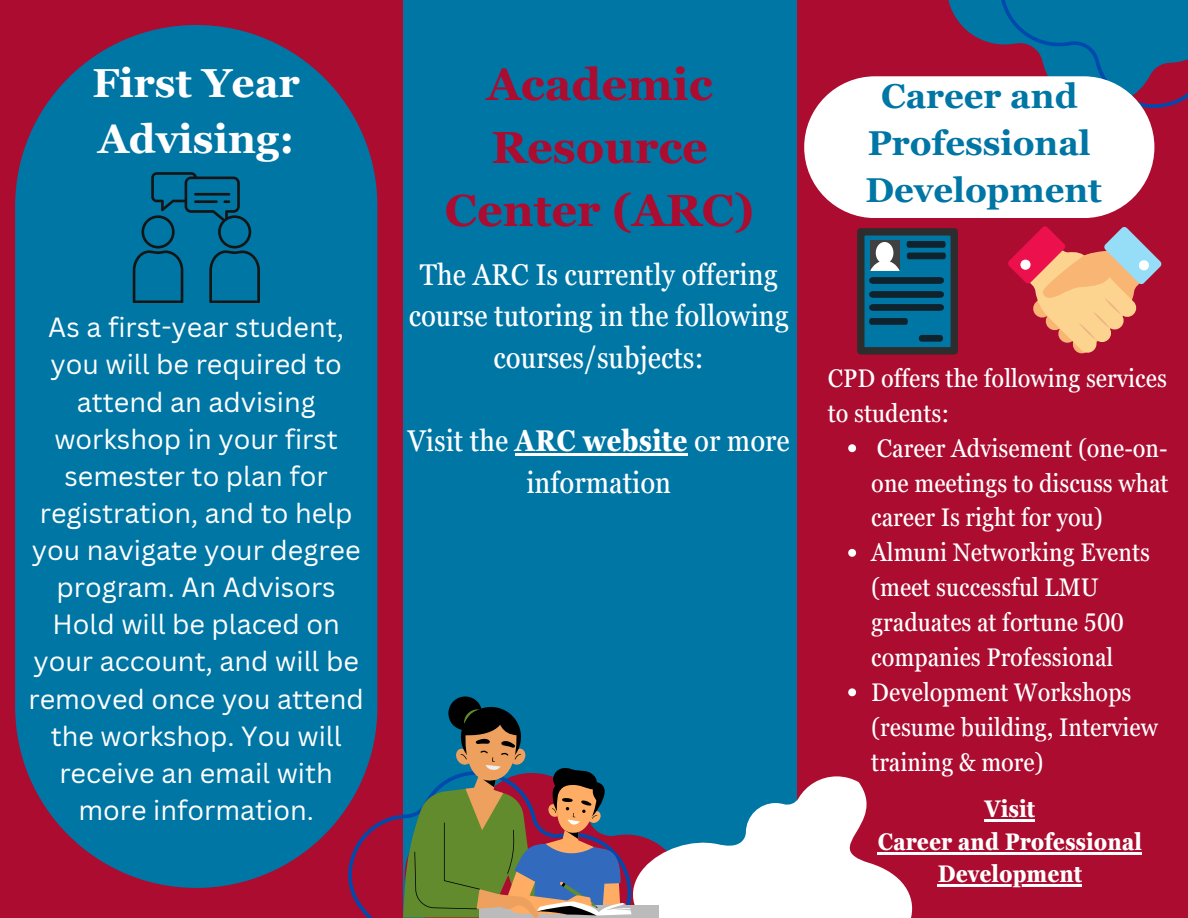
<style>
.page{position:relative;width:1188px;height:918px;background:#ab0c2f}
.page>*{position:absolute;margin:0;border:0;box-sizing:border-box;transform-origin:0 0}
.t1{font:700 45px/63px "Georgia Pro";color:#ab0c2f}
.t2{font:700 40.5px "Georgia Pro";color:#fff}
.t3{font:700 34.5px "Georgia Pro";color:#0076a5}
.t4{font:condensed 30px/41.7px "Georgia Pro";color:#fff;text-align:center}
.t5{font:27px/37.2px "Canva Sans";color:#fff;text-align:center}
.t6{font:condensed 25.5px/34.8px "Georgia Pro";color:#fff}
.t7{font:700 condensed 24px/32.7px "Georgia Pro";color:#fff;text-align:center}
.s1{font-weight:700}
</style>
<div class="page">
<div style="left:15px;top:25px;width:362px;height:863px;background:#0076a5;border-radius:181px"></div>
<svg style="left:133px;top:172px;width:127px;height:131px"></svg>
<div style="left:403px;top:0;width:393px;height:918px;background:#0076a5"></div>
<svg style="left:948px;top:0;width:240px;height:123px"></svg>
<svg style="left:633px;top:777px;width:305px;height:141px;fill:#fff"></svg>
<div style="left:479px;top:905px;width:179px;height:13px;background:#bbb"></div>
<svg style="left:348px;top:694px;width:285px;height:224px"></svg>
<hr style="left:515px;top:453px;width:172px;height:3px;background:#fff">
<div style="left:804px;top:76px;width:350px;height:142px;background:#fff;border-radius:71px"></div>
<svg style="left:1008px;top:226px;width:154px;height:128px"></svg>
<div style="left:861px;top:232px;width:93px;height:119px;background:#0076a5"></div>
<div style="left:857px;top:228px;width:101px;height:126px;border:7px solid #2d2d2d"></div>
<div style="left:870px;top:241px;width:30px;height:30px;background:#404040"></div>
<svg style="left:870px;top:242px;width:30px;height:29px"></svg>
<svg style="left:907px;top:241px;width:39px;height:18px"></svg>
<svg style="left:869px;top:277px;width:75px;height:7px"></svg>
<svg style="left:869px;top:291px;width:75px;height:7px"></svg>
<svg style="left:869px;top:304px;width:75px;height:7px"></svg>
<svg style="left:869px;top:318px;width:39px;height:7px"></svg>
<svg style="left:919px;top:335px;width:24px;height:7px"></svg>
<svg style="left:848px;top:444px;width:8px;height:8px"></svg>
<svg style="left:848px;top:549px;width:8px;height:8px"></svg>
<svg style="left:848px;top:688px;width:8px;height:8px"></svg>
<hr style="left:985px;top:819px;width:50px;height:3px;background:#fff">
<hr style="left:878px;top:852px;width:264px;height:2px;background:#fff">
<hr style="left:938px;top:885px;width:144px;height:2px;background:#fff">
<p class="t2" style="left:92px;top:60px;width:209px">First Year</p>
<p class="t2" style="left:98px;top:116px;width:198px">Advising:</p>
<p class="t5" style="left:28px;top:308px;width:337px">As a first-year student, you will be required to attend an advising workshop in your first semester to plan for registration, and to help you navigate your degree program. An Advisors<br>Hold will be placed on your account, and will be removed once you attend the workshop. You will receive an email with more information.</p>
<p class="t1" style="left:487px;top:53px;width:227px">Academic<br>Resource</p>
<p class="t1" style="left:445px;top:179px;width:311px">Center (ARC)</p>
<p class="t4" style="left:409px;top:253px;width:382px">The ARC Is currently offering course tutoring in the following courses/subjects:</p>
<p class="t4" style="left:408px;top:420px;width:384px">Visit the <span class="s1">ARC website</span> or more information</p>
<p class="t3" style="left:881px;top:76px;width:198px">Career and</p>
<p class="t3" style="left:868px;top:123px;width:225px">Professional</p>
<p class="t3" style="left:865px;top:171px;width:238px">Development</p>
<p class="t6" style="left:828px;top:361px;width:340px">CPD offers the following services to students:</p>
<p class="t6" style="left:871px;top:430px;width:299px;text-align:justify">Career Advisement (one-on&shy;one meetings to discuss what career Is right for you)</p>
<p class="t6" style="left:871px;top:535px;width:280px">Almuni Networking Events (meet successful LMU graduates at fortune 500 companies Professional</p>
<p class="t6" style="left:871px;top:674px;width:288px">Development Workshops (resume building, Interview training &amp; more)</p>
<p class="t7" style="left:985px;top:793px;width:52px">Visit</p>
<p class="t7" style="left:878px;top:825px;width:266px">Career and Professional<br>Development</p>
</div>
